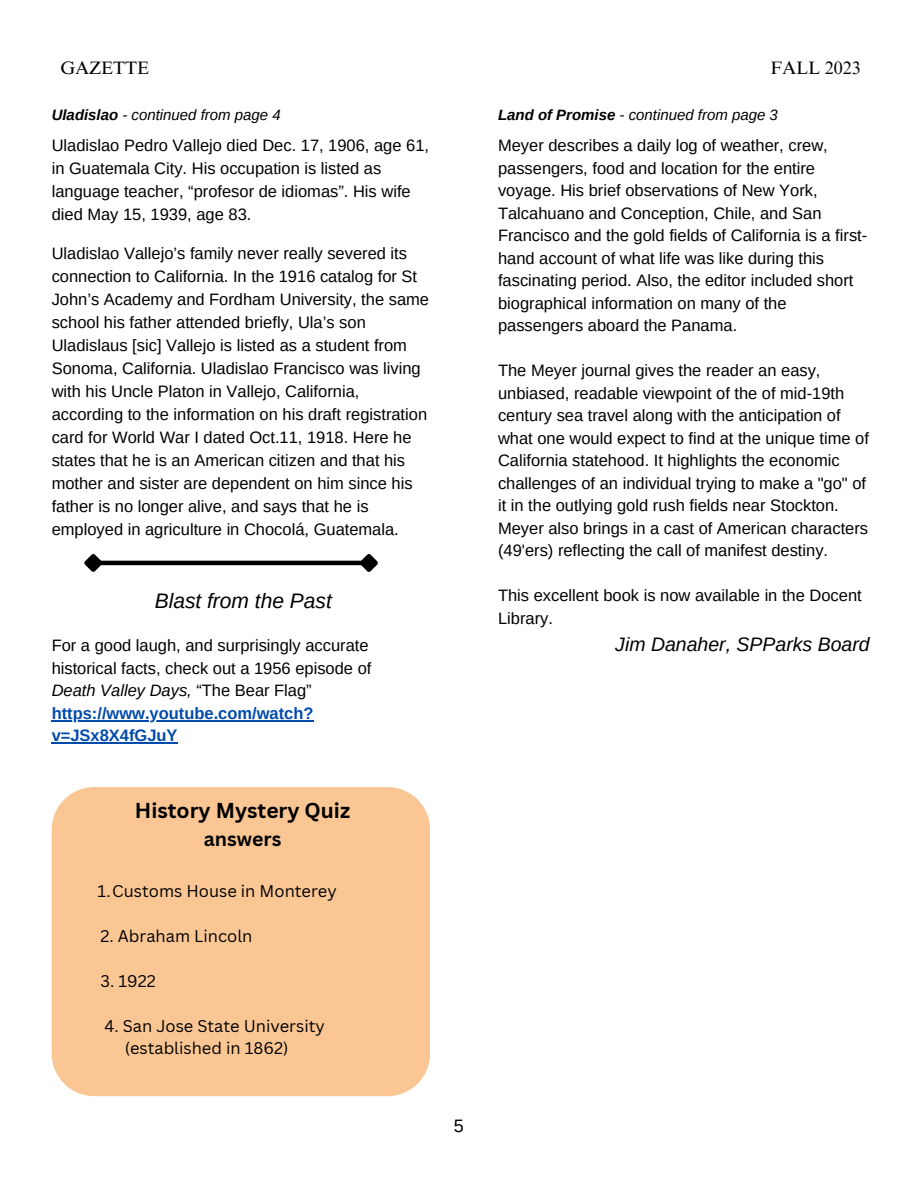
<style>
.page{position:relative;width:918px;height:1188px;background:#fff}
.page>*{position:absolute;margin:0;border:0;box-sizing:border-box;transform-origin:0 0}
.t1{font:700 21px "Canva Sans";color:#000}
.t2{font:italic 21px "Arimo";color:#000}
.t3{font:italic 19.5px "Arimo";color:#000}
.t4{font:700 19.5px "Canva Sans";color:#000}
.t5{font:18px "Times NRMT Pro";color:#000}
.t6{font:18px "Arimo";color:#000}
.t7{font:16.5px/22.5px "Arimo";color:#000}
.t8{font:16.5px "Canva Sans";color:#000}
.t9{font:700 16.5px/22.5px "Arimo";color:#004aad;text-align:justify}
.t10{font:italic 15px "Arimo";color:#000}
.s1{font-weight:700}
.s2{font-weight:400;font-style:italic;color:#000}
.s3{font-weight:400;color:#000}
</style>
<div class="page">
<div style="left:52px;top:787px;width:378px;height:309px;background:#f9c694"></div>
<hr style="left:99px;top:561px;width:264px;height:4px;background:#000">
<svg style="left:84px;top:554px;width:22px;height:18px"></svg>
<svg style="left:356px;top:554px;width:22px;height:18px"></svg>
<hr style="left:52px;top:720px;width:262px;height:1px;background:#004aad">
<hr style="left:52px;top:743px;width:126px;height:1px;background:#004aad">
<p class="t5" style="left:61px;top:61px;width:90px">GAZETTE</p>
<p class="t5" style="left:770px;top:61px;width:92px">FALL 2023</p>
<p class="t10" style="left:52px;top:106px;width:231px"><span class="s1">Uladislao</span> - continued from page 4</p>
<p class="t7" style="left:52px;top:134px;width:379px;line-height:23px">Uladislao Pedro Vallejo died Dec. 17, 1906, age 61, in Guatemala City. His occupation is listed as language teacher, “profesor de idiomas”. His wife died May 15, 1939, age 83.</p>
<p class="t7" style="left:52px;top:242px;width:379px;line-height:23px">Uladislao Vallejo’s family never really severed its connection to California. In the 1916 catalog for St John’s Academy and Fordham University, the same school his father attended briefly, Ula’s son Uladislaus [sic] Vallejo is listed as a student from Sonoma, California. Uladislao Francisco was living with his Uncle Platon in Vallejo, California, according to the information on his draft registration card for World War I dated Oct.11, 1918. Here he states that he is an American citizen and that his mother and sister are dependent on him since his father is no longer alive, and says that he is employed in agriculture in Chocolá, Guatemala.</p>
<p class="t2" style="left:155px;top:589px;width:179px">Blast from the Past</p>
<p class="t7" style="left:52px;top:634px;width:321px">For a good laugh, and surprisingly accurate historical facts, check out a 1956 episode of</p>
<p class="t9" style="left:52px;top:679px;width:263px"><span class="s2">Death Valley Days,</span> <span class="s3">“The Bear Flag” </span>https://www.youtube.com/watch? v=JSx8X4fGJuY</p>
<p class="t1" style="left:135px;top:795px;width:217px">History Mystery Quiz</p>
<p class="t4" style="left:204px;top:825px;width:79px">answers</p>
<p class="t8" style="left:98px;top:879px;width:241px">1.Customs House in Monterey</p>
<p class="t8" style="left:100px;top:924px;width:154px">2. Abraham Lincoln</p>
<p class="t8" style="left:100px;top:969px;width:57px">3. 1922</p>
<p class="t8" style="left:104px;top:1014px;width:222px">4. San Jose State University</p>
<p class="t8" style="left:125px;top:1036px;width:165px">(established in 1862)</p>
<p class="t6" style="left:454px;top:1116px;width:12px">5</p>
<p class="t10" style="left:498px;top:106px;width:281px"><span class="s1">Land of Promise</span> - continued from page 3</p>
<p class="t7" style="left:498px;top:134px;width:371px">Meyer describes a daily log of weather, crew, passengers, food and location for the entire voyage. His brief observations of New York, Talcahuano and Conception, Chile, and San Francisco and the gold fields of California is a first&shy;hand account of what life was like during this fascinating period. Also, the editor included short biographical information on many of the passengers aboard the Panama.</p>
<p class="t7" style="left:498px;top:359px;width:372px">The Meyer journal gives the reader an easy, unbiased, readable viewpoint of the of mid-19th century sea travel along with the anticipation of what one would expect to find at the unique time of California statehood. It highlights the economic challenges of an individual trying to make a "go" of it in the outlying gold rush fields near Stockton.<br>Meyer also brings in a cast of American characters (49'ers) reflecting the call of manifest destiny.</p>
<p class="t7" style="left:498px;top:584px;width:365px">This excellent book is now available in the Docent<br>Library.</p>
<p class="t3" style="left:615px;top:633px;width:256px">Jim Danaher, SPParks Board</p>
</div>
